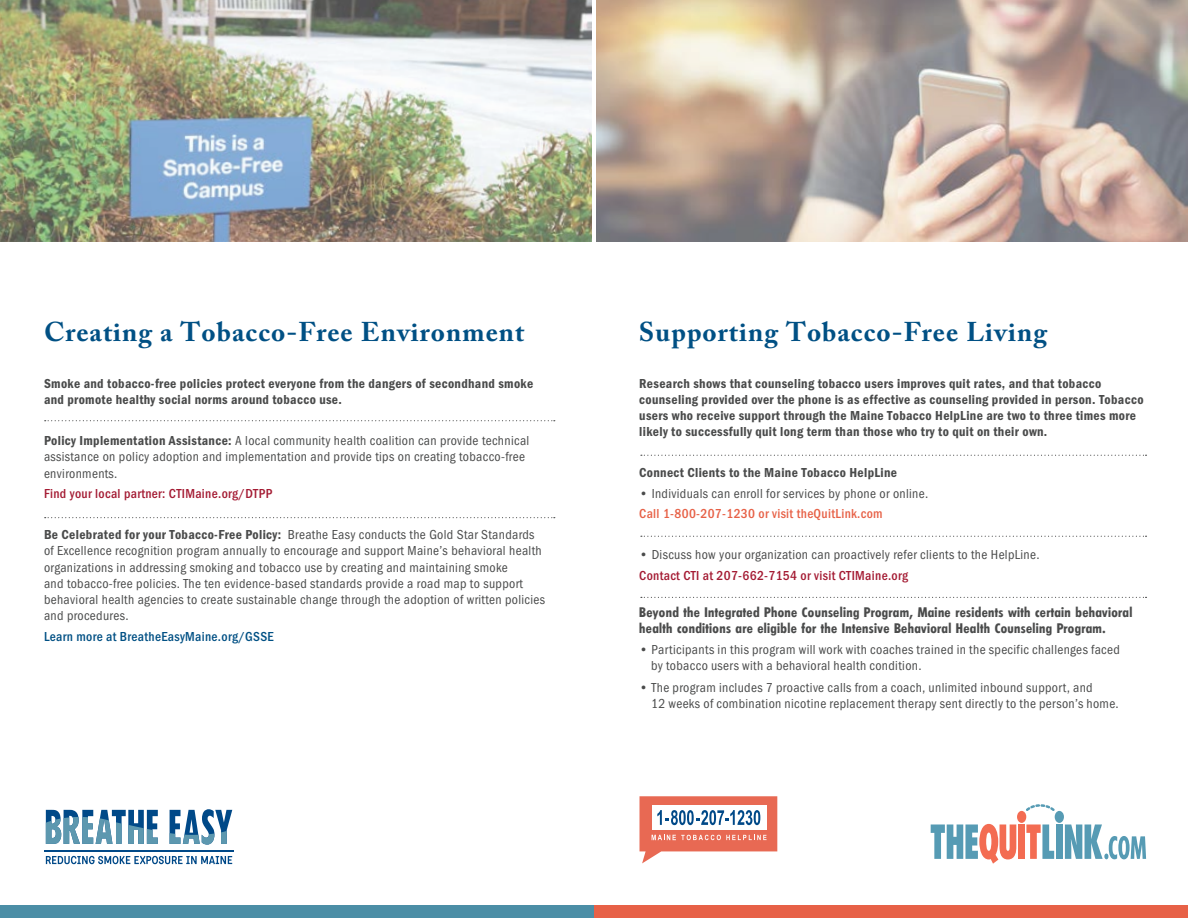
<style>
.page{position:relative;width:1188px;height:918px;background:#fff}
.page>*{position:absolute;margin:0;border:0;box-sizing:border-box;transform-origin:0 0}
.t1{font:700 27px "Adobe Caslon Pro";letter-spacing:.04em;color:#005084}
.t2{font:13.5px/16.2px "Franklin Gothic URW Cond";letter-spacing:.025em;color:#4a4b4b}
.t3{font:13.5px/16.2px "Franklin Gothic URW Con Dem";letter-spacing:.025em;color:#4a4b4b}
.t4{font:600 condensed 13.5px/16.2px "Limerick";letter-spacing:.025em;color:#4a4b4b}
.t5{font:500 13.5px "Franklin Gothic URW Cond";letter-spacing:.025em;color:#a41b33}
.t6{font:500 13.5px "Franklin Gothic URW Cond";letter-spacing:.025em;color:#e76147}
.t7{font:500 13.5px "Franklin Gothic URW Cond";letter-spacing:.025em;color:#005084}
.s1{font-family:"Franklin Gothic URW Con Dem"}
</style>
<div class="page">
<svg style="left:640px;top:796px;width:137px;height:67px"></svg>
<svg style="left:931px;top:824px;width:85px;height:40px"></svg>
<div style="left:1018px;top:824px;width:7px;height:35px;background:#f36c52"></div>
<svg style="left:1026px;top:824px;width:28px;height:35px"></svg>
<div style="left:1056px;top:824px;width:7px;height:35px;background:#569bb4"></div>
<div style="left:1017px;top:811px;width:9px;height:12px;background:#f36c52;border-radius:50%"></div>
<div style="left:1055px;top:811px;width:9px;height:12px;background:#569bb4;border-radius:50%"></div>
<svg style="left:1026px;top:804px;width:29px;height:7px"></svg>
<svg style="left:1065px;top:824px;width:81px;height:35px"></svg>
<svg style="left:641px;top:536px;width:506px;height:1px"></svg>
<svg style="left:641px;top:597px;width:506px;height:1px"></svg>
<svg style="left:641px;top:455px;width:506px;height:1px"></svg>
<div style="left:594px;top:905px;width:594px;height:13px;background:#e76147"></div>
<div style="left:0;top:905px;width:594px;height:13px;background:#4b8ea6"></div>
<hr style="left:44px;top:851px;width:189px;height:1px;background:#004988">
<svg style="left:46px;top:856px;width:186px;height:8px"></svg>
<svg style="left:46px;top:810px;width:112px;height:34px"></svg>
<svg style="left:170px;top:809px;width:62px;height:36px"></svg>
<svg style="left:45px;top:517px;width:510px;height:1px"></svg>
<svg style="left:45px;top:420px;width:510px;height:1px"></svg>
<img style="left:0;top:0;width:1188px;height:242px">
<h1 class="t1" style="left:44px;top:316px;width:482px">Creating a Tobacco-Free Environment</h1>
<p class="t3" style="left:44px;top:375px;width:491px">Smoke and tobacco-free policies protect everyone from the dangers of secondhand smoke and promote healthy social norms around tobacco use.</p>
<p class="t2" style="left:44px;top:432px;width:487px"><span class="s1">Policy Implementation Assistance:</span> A local community health coalition can provide technical assistance on policy adoption and implementation and provide tips on creating tobacco-free environments.</p>
<p class="t5" style="left:44px;top:484px;width:230px">Find your local partner: CTIMaine.org/DTPP</p>
<p class="t2" style="left:44px;top:526px;width:503px"><span class="s1">Be Celebrated for your Tobacco-Free Policy:</span> Breathe Easy conducts the Gold Star Standards of Excellence recognition program annually to encourage and support Maine’s behavioral health organizations in addressing smoking and tobacco use by creating and maintaining smoke<br>and tobacco-free policies. The ten evidence-based standards provide a road map to support behavioral health agencies to create sustainable change through the adoption of written policies and procedures.</p>
<p class="t7" style="left:44px;top:627px;width:231px">Learn more at BreatheEasyMaine.org/GSSE</p>
<h1 class="t1" style="left:639px;top:316px;width:409px">Supporting Tobacco-Free Living</h1>
<p class="t3" style="left:639px;top:374px;width:506px">Research shows that counseling tobacco users improves quit rates, and that tobacco counseling provided over the phone is as effective as counseling provided in person. Tobacco users who receive support through the Maine Tobacco HelpLine are two to three times more likely to successfully quit long term than those who try to quit on their own.</p>
<p class="t3" style="left:639px;top:464px;width:259px">Connect Clients to the Maine Tobacco HelpLine</p>
<p class="t2" style="left:639px;top:484px;width:291px">• Individuals can enroll for services by phone or online.</p>
<p class="t6" style="left:639px;top:504px;width:245px">Call 1-800-207-1230 or visit theQuitLink.com</p>
<p class="t2" style="left:639px;top:546px;width:402px">• Discuss how your organization can proactively refer clients to the HelpLine.</p>
<p class="t5" style="left:639px;top:566px;width:270px">Contact CTI at 207-662-7154 or visit CTIMaine.org</p>
<p class="t4" style="left:639px;top:604px;width:495px">Beyond the Integrated Phone Counseling Program, Maine residents with certain behavioral health conditions are eligible for the Intensive Behavioral Health Counseling Program.</p>
<p class="t2" style="left:651px;top:641px;width:470px;text-indent:-12px">• Participants in this program will work with coaches trained in the specific challenges faced by tobacco users with a behavioral health condition.</p>
<p class="t2" style="left:651px;top:678px;width:469px;text-indent:-12px">• The program includes 7 proactive calls from a coach, unlimited inbound support, and<br>12 weeks of combination nicotine replacement therapy sent directly to the person’s home.</p>
</div>
